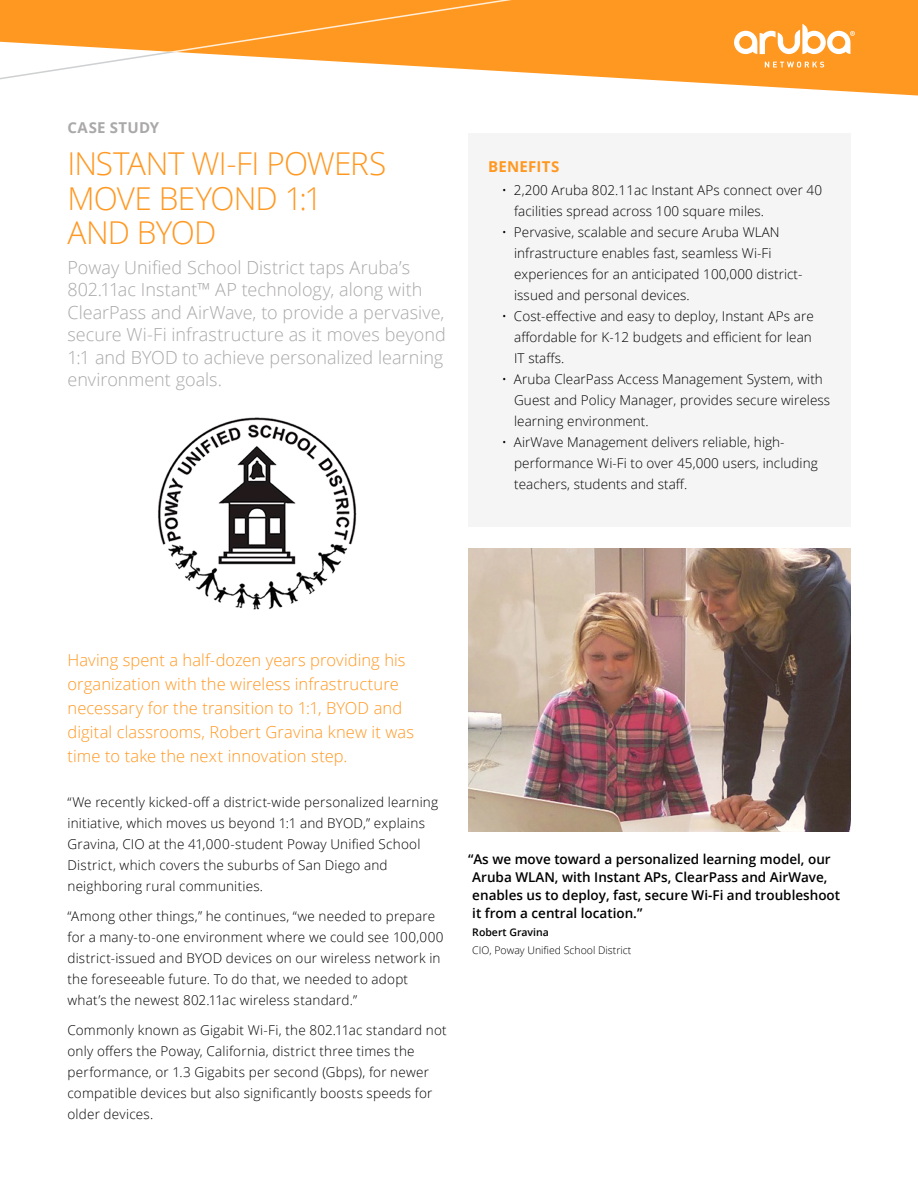
<style>
.page{position:relative;width:918px;height:1188px;background:#fff}
.page>*{position:absolute;margin:0;border:0;box-sizing:border-box;transform-origin:0 0}
.t1{font:300 31.5px/34.5px "Open Sans";letter-spacing:-.025em;color:#ff9821}
.t2{font:300 18px/22.5px "Open Sans";color:#aaa8a9}
.t3{font:300 16.5px/24px "Open Sans";letter-spacing:.005em;color:#ff9821}
.t4{font:700 15px "Open Sans";letter-spacing:.02em;color:#aaa8a9}
.t5{font:700 15px "Open Sans";letter-spacing:.02em;color:#ff9821}
.t6{font:300 13.5px/21px "Open Sans";letter-spacing:.01em;color:#000}
.t7{font:600 13.5px/18px "Open Sans";color:#000}
.t8{font:300 10.5px "Open Sans";color:#000}
.t9{font:600 10.5px "Open Sans";color:#000}
</style>
<div class="page">
<svg style="left:0;top:0;width:918px;height:96px;fill:#ff9821"></svg>
<svg style="left:765px;top:62px;width:59px;height:6px"></svg>
<svg style="left:734px;top:24px;width:121px;height:30px"></svg>
<div style="left:468px;top:133px;width:382px;height:393px;background:#f5f5f6"></div>
<img style="left:468px;top:549px;width:382px;height:282px">
<img style="left:158px;top:417px;width:199px;height:193px">
<p class="t4" style="left:68px;top:117px;width:93px">CASE STUDY</p>
<h1 class="t1" style="left:68px;top:146px;width:320px">INSTANT WI-FI POWERS<br>MOVE BEYOND 1:1<br>AND BYOD</h1>
<p class="t2" style="left:68px;top:255px;width:380px">Poway Unified School District taps Aruba’s 802.11ac Instant™ AP technology, along with ClearPass and AirWave, to provide a pervasive, secure Wi-Fi infrastructure as it moves beyond 1:1 and BYOD to achieve personalized learning environment goals.</p>
<p class="t5" style="left:488px;top:156px;width:73px">BENEFITS</p>
<p class="t6" style="left:514px;top:179px;width:309px;text-indent:-12px">• 2,200 Aruba 802.11ac Instant APs connect over 40 facilities spread across 100 square miles.</p>
<p class="t6" style="left:514px;top:221px;width:290px;text-indent:-12px">• Pervasive, scalable and secure Aruba WLAN infrastructure enables fast, seamless Wi-Fi experiences for an anticipated 100,000 district&shy;issued and personal devices.</p>
<p class="t6" style="left:514px;top:305px;width:301px;text-indent:-12px">• Cost-effective and easy to deploy, Instant APs are affordable for K-12 budgets and efficient for lean<br>IT staffs.</p>
<p class="t6" style="left:514px;top:368px;width:317px;text-indent:-12px">• Aruba ClearPass Access Management System, with<br>Guest and Policy Manager, provides secure wireless learning environment.</p>
<p class="t6" style="left:514px;top:431px;width:305px;text-indent:-12px">• AirWave Management delivers reliable, high&shy;performance Wi-Fi to over 45,000 users, including teachers, students and staff.</p>
<p class="t3" style="left:68px;top:648px;width:348px">Having spent a half-dozen years providing his organization with the wireless infrastructure necessary for the transition to 1:1, BYOD and digital classrooms, Robert Gravina knew it was time to take the next innovation step.</p>
<p class="t6" style="left:68px;top:791px;width:372px">“We recently kicked-off a district-wide personalized learning initiative, which moves us beyond 1:1 and BYOD,” explains Gravina, CIO at the 41,000-student Poway Unified School District, which covers the suburbs of San Diego and neighboring rural communities.</p>
<p class="t6" style="left:68px;top:905px;width:378px">“Among other things,” he continues, “we needed to prepare for a many-to-one environment where we could see 100,000 district-issued and BYOD devices on our wireless network in the foreseeable future. To do that, we needed to adopt what’s the newest 802.11ac wireless standard.”</p>
<p class="t6" style="left:68px;top:1019px;width:381px">Commonly known as Gigabit Wi-Fi, the 802.11ac standard not only offers the Poway, California, district three times the performance, or 1.3 Gigabits per second (Gbps), for newer compatible devices but also significantly boosts speeds for older devices.</p>
<p class="t7" style="left:472px;top:849px;width:369px;text-indent:-4px">“As we move toward a personalized learning model, our Aruba WLAN, with Instant APs, ClearPass and AirWave, enables us to deploy, fast, secure Wi-Fi and troubleshoot it from a central location.”</p>
<p class="t9" style="left:472px;top:925px;width:78px">Robert Gravina</p>
<p class="t8" style="left:472px;top:943px;width:161px">CIO, Poway Unified School District</p>
</div>
